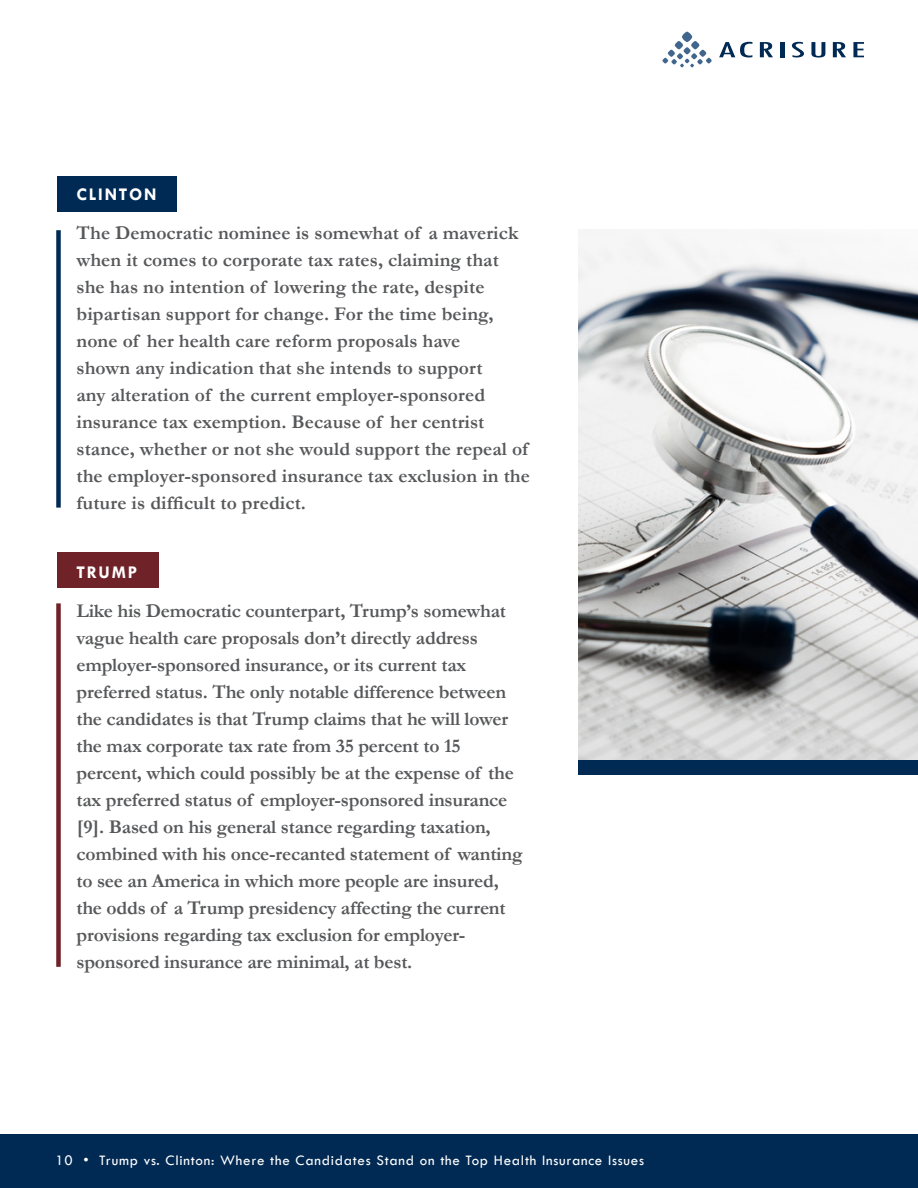
<style>
.page{position:relative;width:918px;height:1188px;background:#fff}
.page>*{position:absolute;margin:0;border:0;box-sizing:border-box;transform-origin:0 0}
.t1{font:700 19.5px/27px "Garamond";letter-spacing:-.01em;color:#57585a}
.t2{font:700 18px "Tw Cen";letter-spacing:.1em;color:#fff}
.t3{font:15px "Tw Cen";letter-spacing:.05em;color:#fff}
</style>
<div class="page">
<div style="left:0;top:1134px;width:918px;height:54px;background:#002953"></div>
<svg style="left:719px;top:42px;width:33px;height:15px"></svg>
<svg style="left:760px;top:42px;width:13px;height:15px"></svg>
<hr style="left:780px;top:42px;width:4px;height:15px;background:#002953">
<svg style="left:792px;top:42px;width:12px;height:15px"></svg>
<svg style="left:811px;top:42px;width:14px;height:16px"></svg>
<svg style="left:833px;top:42px;width:13px;height:15px"></svg>
<svg style="left:853px;top:42px;width:11px;height:15px"></svg>
<svg style="left:682px;top:32px;width:10px;height:10px"></svg>
<div style="left:675px;top:41px;width:8px;height:8px;background:#41668d;border-radius:50%"></div>
<svg style="left:691px;top:41px;width:8px;height:8px"></svg>
<svg style="left:683px;top:47px;width:8px;height:7px"></svg>
<svg style="left:668px;top:50px;width:7px;height:7px"></svg>
<div style="left:699px;top:50px;width:7px;height:7px;background:#41668d;border-radius:50%"></div>
<svg style="left:662px;top:53px;width:50px;height:14px"></svg>
<div style="left:57px;top:176px;width:119px;height:36px;background:#002953"></div>
<div style="left:57px;top:553px;width:101px;height:35px;background:#6f2228"></div>
<div style="left:579px;top:760px;width:339px;height:15px;background:#002953"></div>
<div style="left:56px;top:230px;width:5px;height:278px;background:#002953"></div>
<div style="left:56px;top:603px;width:5px;height:364px;background:#6f2228"></div>
<img style="left:579px;top:229px;width:339px;height:531px">
<p class="t2" style="left:76px;top:183px;width:82px">CLINTON</p>
<p class="t1" style="left:76px;top:219px;width:455px">The Democratic nominee is somewhat of a maverick when it comes to corporate tax rates, claiming that she has no intention of lowering the rate, despite bipartisan support for change. For the time being, none of her health care reform proposals have<br>shown any indication that she intends to support<br>any alteration of the current employer-sponsored insurance tax exemption. Because of her centrist stance, whether or not she would support the repeal of the employer-sponsored insurance tax exclusion in the future is difficult to predict.</p>
<p class="t2" style="left:76px;top:561px;width:62px">TRUMP</p>
<p class="t1" style="left:76px;top:597px;width:448px">Like his Democratic counterpart, Trump’s somewhat vague health care proposals don’t directly address employer-sponsored insurance, or its current tax preferred status. The only notable difference between the candidates is that Trump claims that he will lower the max corporate tax rate from 35 percent to 15 percent, which could possibly be at the expense of the tax preferred status of employer-sponsored insurance [9]. Based on his general stance regarding taxation, combined with his once-recanted statement of wanting to see an America in which more people are insured, the odds of a Trump presidency affecting the current provisions regarding tax exclusion for employer&shy;sponsored insurance are minimal, at best.</p>
<p class="t3" style="left:56px;top:1151px;width:590px">10 • Trump vs. Clinton: Where the Candidates Stand on the Top Health Insurance Issues</p>
</div>
